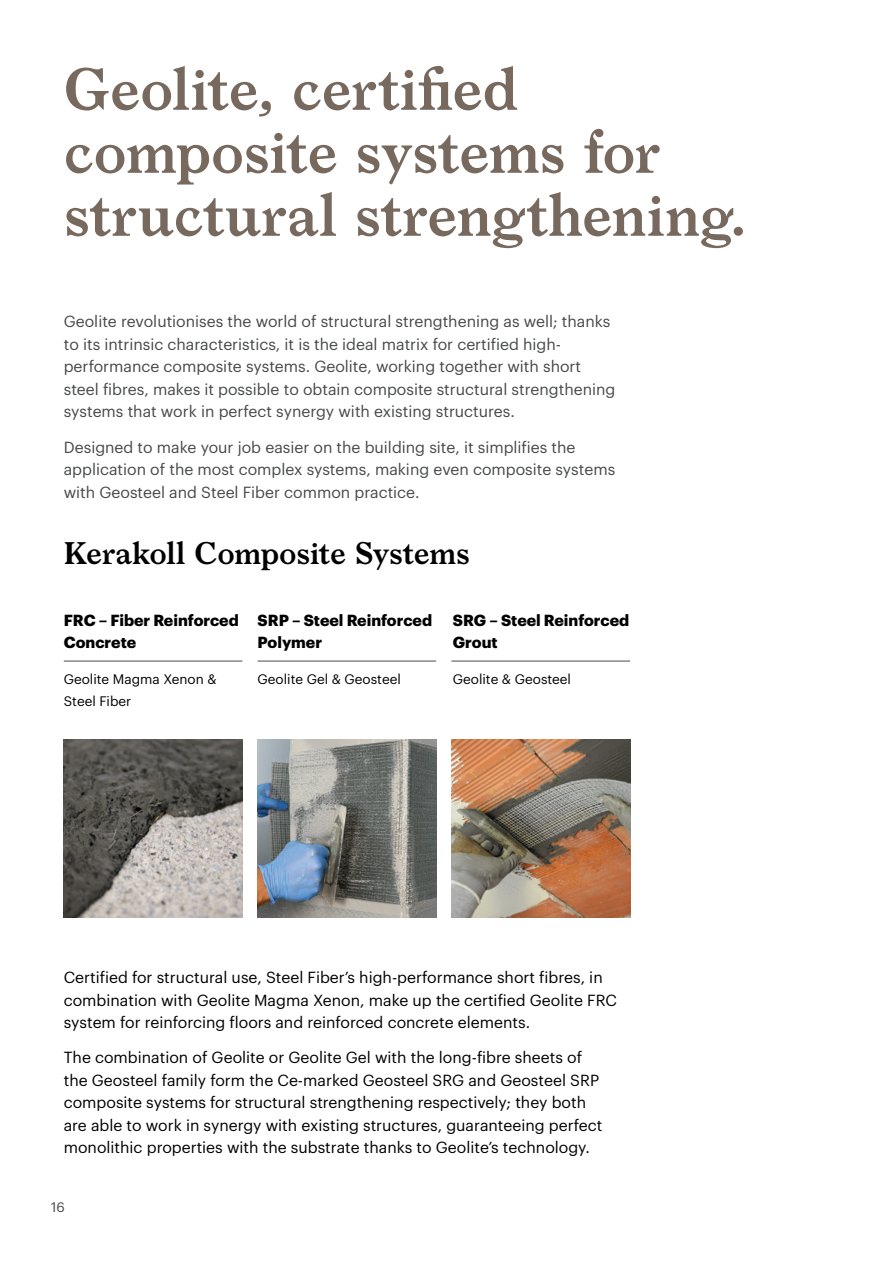
<style>
.page{position:relative;width:893px;height:1263px;background:#fff}
.page>*{position:absolute;margin:0;border:0;box-sizing:border-box;transform-origin:0 0}
.t1{font:600 57px/63px "Larish Neue";letter-spacing:-.005em;color:#77695e}
.t2{font:600 30px "Larish Neue";letter-spacing:-.005em;color:#000}
.t3{font:15.75px/22.5px "Graphik";color:#000}
.t4{font:15.75px/22.5px "Graphik";color:#474949}
.t5{font:700 15.75px/22.5px "Graphik";color:#000}
.t6{font:13.5px/22.5px "Graphik";color:#000}
.t7{font:13.5px "Graphik";color:#474949}
</style>
<div class="page">
<img style="left:64px;top:739px;width:178px;height:178px">
<img style="left:258px;top:739px;width:178px;height:178px">
<img style="left:451px;top:739px;width:179px;height:178px">
<hr style="left:64px;top:661px;width:178px;height:1px;background:#474949">
<hr style="left:258px;top:661px;width:178px;height:1px;background:#474949">
<hr style="left:451px;top:661px;width:179px;height:1px;background:#474949">
<h1 class="t1" style="left:64px;top:53px;width:684px">Geolite, certified composite systems for structural strengthening.</h1>
<p class="t4" style="left:64px;top:309px;width:553px">Geolite revolutionises the world of structural strengthening as well; thanks to its intrinsic characteristics, it is the ideal matrix for certified high&shy;performance composite systems. Geolite, working together with short steel fibres, makes it possible to obtain composite structural strengthening systems that work in perfect synergy with existing structures.</p>
<p class="t4" style="left:64px;top:434px;width:553px">Designed to make your job easier on the building site, it simplifies the application of the most complex systems, making even composite systems with Geosteel and Steel Fiber common practice.</p>
<h2 class="t2" style="left:64px;top:529px;width:408px">Kerakoll Composite Systems</h2>
<p class="t5" style="left:64px;top:607px;width:177px">FRC – Fiber Reinforced<br>Concrete</p>
<p class="t6" style="left:64px;top:666px;width:154px">Geolite Magma Xenon &amp;<br>Steel Fiber</p>
<p class="t5" style="left:258px;top:607px;width:176px">SRP – Steel Reinforced<br>Polymer</p>
<p class="t6" style="left:258px;top:666px;width:145px">Geolite Gel &amp; Geosteel</p>
<p class="t5" style="left:453px;top:607px;width:178px">SRG – Steel Reinforced<br>Grout</p>
<p class="t6" style="left:453px;top:666px;width:120px">Geolite &amp; Geosteel</p>
<p class="t3" style="left:64px;top:965px;width:555px">Certified for structural use, Steel Fiber’s high-performance short fibres, in combination with Geolite Magma Xenon, make up the certified Geolite FRC system for reinforcing floors and reinforced concrete elements.</p>
<p class="t3" style="left:64px;top:1045px;width:540px">The combination of Geolite or Geolite Gel with the long-fibre sheets of the Geosteel family form the Ce-marked Geosteel SRG and Geosteel SRP composite systems for structural strengthening respectively; they both are able to work in synergy with existing structures, guaranteeing perfect monolithic properties with the substrate thanks to Geolite’s technology.</p>
<p class="t7" style="left:51px;top:1197px;width:15px">16</p>
</div>
